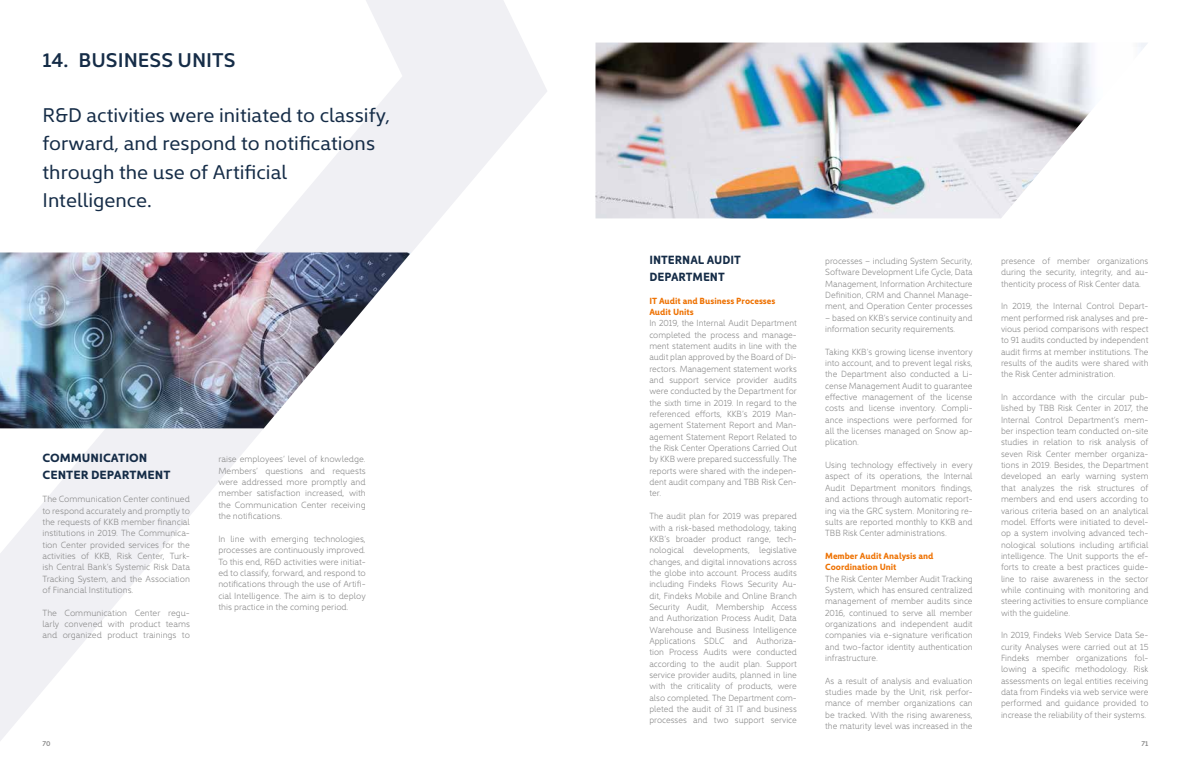
<style>
.page{position:relative;width:1191px;height:766px;background:#fff}
.page>*{position:absolute;margin:0;border:0;box-sizing:border-box;transform-origin:0 0}
.t1{font:20px/28.3px "Kyrial Display Pro";color:#152c47}
.t2{font:600 20px "Kyrial Display Pro";color:#152c47}
.t3{font:700 12px/17px "Kyrial Display Pro";color:#152c47}
.t4{font:700 12px/17px "Kyrial Display Pro";color:#152c47;scale:.95 1}
.t5{font:300 9px/11.3px "Kyrial Display Pro";color:#878787;text-align:justify;scale:.95 1}
.t6{font:300 9px/11.3px "Kyrial Display Pro";color:#878787;text-align:justify}
.t7{font:700 9px/11.3px "Kyrial Display Pro";color:#ee7203;scale:.95 1}
.t8{font:600 7px "Kyrial Display Pro";color:#878787}
</style>
<div class="page">
<svg style="left:0;top:0;width:547px;height:741px"></svg>
<img style="left:0;top:252px;width:411px;height:176px">
<img style="left:595px;top:43px;width:552px;height:175px">
<h1 class="t2" style="left:43px;top:46px;width:194px">14. BUSINESS UNITS</h1>
<h1 class="t1" style="left:43px;top:100px;width:349px">R&amp;D activities were initiated to classify, forward, and respond to notifications through the use of Artificial<br>Intelligence.</h1>
<h2 class="t3" style="left:43px;top:449px;width:129px">COMMUNICATION<br>CENTER DEPARTMENT</h2>
<p class="t6" style="left:43px;top:492px;width:149px">The Communication Center continued to respond accurately and promptly to the requests of KKB member financial institutions in 2019. The Communica&shy;tion Center provided services for the activities of KKB, Risk Center, Turk&shy;ish Central Bank’s Systemic Risk Data Tracking System, and the Association of Financial Institutions.</p>
<p class="t6" style="left:43px;top:606px;width:149px">The Communication Center regu&shy;larly convened with product teams and organized product trainings to</p>
<p class="t6" style="left:218px;top:452px;width:149px">raise employees’ level of knowledge.<br>Members’ questions and requests were addressed more promptly and member satisfaction increased, with the Communication Center receiving the notifications.</p>
<p class="t6" style="left:218px;top:532px;width:149px">In line with emerging technologies, processes are continuously improved.<br>To this end, R&amp;D activities were initiat&shy;ed to classify, forward, and respond to notifications through the use of Artifi&shy;cial Intelligence. The aim is to deploy this practice in the coming period.</p>
<h2 class="t4" style="left:649px;top:250px;width:98px">INTERNAL AUDIT<br>DEPARTMENT</h2>
<p class="t7" style="left:649px;top:294px;width:134px">IT Audit and Business Processes<br>Audit Units</p>
<p class="t5" style="left:649px;top:316px;width:157px">In 2019, the Internal Audit Department completed the process and manage&shy;ment statement audits in line with the audit plan approved by the Board of Di&shy;rectors. Management statement works and support service provider audits were conducted by the Department for the sixth time in 2019. In regard to the referenced efforts, KKB’s 2019 Man&shy;agement Statement Report and Man&shy;agement Statement Report Related to the Risk Center Operations Carried Out by KKB were prepared successfully. The reports were shared with the indepen&shy;dent audit company and TBB Risk Cen&shy;ter.</p>
<p class="t5" style="left:649px;top:509px;width:157px">The audit plan for 2019 was prepared with a risk-based methodology, taking KKB’s broader product range, tech&shy;nological developments, legislative changes, and digital innovations across the globe into account. Process audits including Findeks Flows Security Au&shy;dit, Findeks Mobile and Online Branch Security Audit, Membership Access and Authorization Process Audit, Data Warehouse and Business Intelligence Applications SDLC and Authoriza&shy;tion Process Audits were conducted according to the audit plan. Support service provider audits, planned in line with the criticality of products, were also completed. The Department com&shy;pleted the audit of 31 IT and business processes and two support service</p>
<p class="t5" style="left:825px;top:254px;width:157px">processes – including System Security, Software Development Life Cycle, Data Management, Information Architecture Definition, CRM and Channel Manage&shy;ment, and Operation Center processes</p>
<p class="t5" style="left:825px;top:311px;width:157px">– based on KKB’s service continuity and information security requirements.</p>
<p class="t5" style="left:825px;top:345px;width:157px">Taking KKB’s growing license inventory into account, and to prevent legal risks, the Department also conducted a Li&shy;cense Management Audit to guarantee effective management of the license costs and license inventory. Compli&shy;ance inspections were performed for all the licenses managed on Snow ap&shy;plication.</p>
<p class="t5" style="left:825px;top:458px;width:157px">Using technology effectively in every aspect of its operations, the Internal Audit Department monitors findings, and actions through automatic report&shy;ing via the GRC system. Monitoring re&shy;sults are reported monthly to KKB and TBB Risk Center administrations.</p>
<p class="t7" style="left:825px;top:549px;width:116px">Member Audit Analysis and<br>Coordination Unit</p>
<p class="t5" style="left:825px;top:571px;width:157px">The Risk Center Member Audit Tracking System, which has ensured centralized management of member audits since 2016, continued to serve all member organizations and independent audit companies via e-signature verification and two-factor identity authentication infrastructure.</p>
<p class="t5" style="left:825px;top:674px;width:157px">As a result of analysis and evaluation studies made by the Unit, risk perfor&shy;mance of member organizations can be tracked. With the rising awareness, the maturity level was increased in the</p>
<p class="t5" style="left:1001px;top:254px;width:157px">presence of member organizations during the security, integrity, and au&shy;thenticity process of Risk Center data.</p>
<p class="t5" style="left:1001px;top:299px;width:157px">In 2019, the Internal Control Depart&shy;ment performed risk analyses and pre&shy;vious period comparisons with respect to 91 audits conducted by independent audit firms at member institutions. The results of the audits were shared with the Risk Center administration.</p>
<p class="t5" style="left:1001px;top:390px;width:157px">In accordance with the circular pub&shy;lished by TBB Risk Center in 2017, the Internal Control Department’s mem&shy;ber inspection team conducted on-site studies in relation to risk analysis of seven Risk Center member organiza&shy;tions in 2019. Besides, the Department developed an early warning system that analyzes the risk structures of members and end users according to various criteria based on an analytical model. Efforts were initiated to devel&shy;op a system involving advanced tech&shy;nological solutions including artificial intelligence. The Unit supports the ef&shy;forts to create a best practices guide&shy;line to raise awareness in the sector while continuing with monitoring and steering activities to ensure compliance with the guideline.</p>
<p class="t5" style="left:1001px;top:628px;width:157px">In 2019, Findeks Web Service Data Se&shy;curity Analyses were carried out at 15<br>Findeks member organizations fol&shy;lowing a specific methodology. Risk assessments on legal entities receiving data from Findeks via web service were performed and guidance provided to increase the reliability of their systems.</p>
<p class="t8" style="left:43px;top:738px;width:10px">70</p>
<p class="t8" style="left:1141px;top:738px;width:8px">71</p>
</div>
